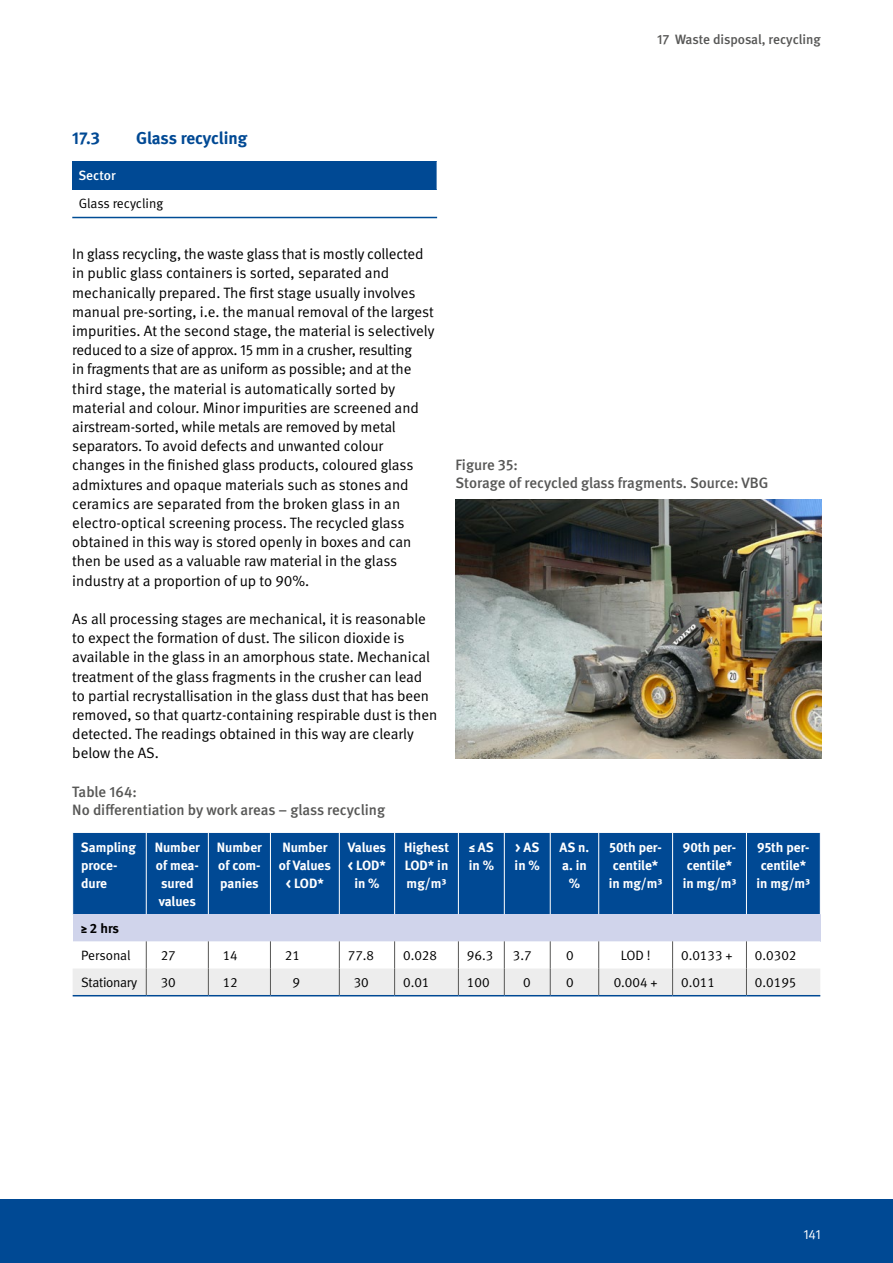
<style>
.page{position:relative;width:893px;height:1263px;background:#fff}
.page>*{position:absolute;margin:0;border:0;box-sizing:border-box;transform-origin:0 0}
.Headlines_H2_1_1{font:700 17.25px "DGUV Meta";color:#004994}
.Innenteil_P_Grundtext{font:15px/19.2px "DGUV Meta";color:#000}
.Tabellen_und_Bilder_P_Tabellenueberschri{font:500 15px/18px "DGUV Meta";color:#575756}
.Tabellen_und_Bilder_X_Bildunterschrift{font:500 15px/18px "DGUV Meta";color:#575756}
.Tabellen_und_Bilder_P_Kopfzeile_Tabelle{font:700 13.5px/18px "DGUV Meta";color:#fff;text-align:center}
.Tabellen_und_Bilder_P_Tabellenzeile_norm{font:13.5px "DGUV Meta";color:#000}
.Tabellen_und_Bilder_P_Tabelle_Fuss{font:13.5px "DGUV Meta";color:#000}
.t1{font:500 13.5px "DGUV Meta";letter-spacing:-.005em;color:#575756}
.Tabellen_und_Graphen_TI{font:13.5px "DGUV Meta";color:#000}
.Tabellen_und_Bilder_P_Tabelle_Fuss-2{font:13.5px "DGUV Meta";letter-spacing:-.02em;color:#000}
.Tabellen_und_Graphen_TK{font:500 13.5px "DGUV Meta";color:#fff}
.Tabellen_und_Bilder_P_Tabelle_Zwischen{font:700 13.5px "DGUV Meta";color:#000}
.t2{font:13.5px "DGUV Meta";color:#fff}
</style>
<div class="page">
<div style="left:0;top:1199px;width:893px;height:64px;background:#004994"></div>
<div style="left:72px;top:161px;width:365px;height:28px;background:#004994"></div>
<hr style="left:72px;top:217px;width:365px;height:1px;background:#004d95">
<div style="left:73px;top:833px;width:747px;height:81px;background:#004994"></div>
<div style="left:73px;top:914px;width:747px;height:27px;background:#d0d4eb"></div>
<hr style="left:146px;top:833px;width:1px;height:81px;background:#fff">
<hr style="left:208px;top:833px;width:1px;height:81px;background:#fff">
<hr style="left:270px;top:833px;width:1px;height:81px;background:#fff">
<hr style="left:339px;top:833px;width:1px;height:81px;background:#fff">
<hr style="left:394px;top:833px;width:1px;height:81px;background:#fff">
<hr style="left:458px;top:833px;width:1px;height:81px;background:#fff">
<hr style="left:504px;top:833px;width:1px;height:81px;background:#fff">
<hr style="left:550px;top:833px;width:1px;height:81px;background:#fff">
<hr style="left:598px;top:833px;width:1px;height:81px;background:#fff">
<hr style="left:672px;top:833px;width:1px;height:81px;background:#fff">
<hr style="left:746px;top:833px;width:1px;height:81px;background:#fff">
<svg style="left:73px;top:941px;width:747px;height:55px"></svg>
<img style="left:455px;top:500px;width:366px;height:258px">
<p class="t1" style="left:657px;top:32px;width:165px">17 Waste disposal, recycling</p>
<h2 class="Headlines_H2_1_1" style="left:72px;top:128px;width:29px">17.3</h2>
<h2 class="Headlines_H2_1_1" style="left:136px;top:128px;width:113px">Glass recycling</h2>
<p class="Tabellen_und_Graphen_TK" style="left:78px;top:168px;width:39px">Sector</p>
<p class="Tabellen_und_Graphen_TI" style="left:79px;top:196px;width:86px">Glass recycling</p>
<p class="Innenteil_P_Grundtext" style="left:72px;top:245px;width:364px">In glass recycling, the waste glass that is mostly collected in public glass containers is sorted, separated and mechanically prepared. The first stage usually involves manual pre-sorting, i.e. the manual removal of the largest impurities. At the second stage, the material is selectively reduced to a size of approx. 15 mm in a crusher, resulting<br>in fragments that are as uniform as possible; and at the third stage, the material is automatically sorted by material and colour. Minor impurities are screened and airstream-sorted, while metals are removed by metal separators. To avoid defects and unwanted colour changes in the finished glass products, coloured glass admixtures and opaque materials such as stones and ceramics are separated from the broken glass in an electro-optical screening process. The recycled glass obtained in this way is stored openly in boxes and can then be used as a valuable raw material in the glass industry at a proportion of up to 90%.</p>
<p class="Innenteil_P_Grundtext" style="left:72px;top:610px;width:367px">As all processing stages are mechanical, it is reasonable to expect the formation of dust. The silicon dioxide is available in the glass in an amorphous state. Mechanical treatment of the glass fragments in the crusher can lead to partial recrystallisation in the glass dust that has been removed, so that quartz-containing respirable dust is then detected. The readings obtained in this way are clearly below the AS.</p>
<p class="Tabellen_und_Bilder_X_Bildunterschrift" style="left:455px;top:457px;width:315px">Figure 35:<br>Storage of recycled glass fragments. Source: VBG</p>
<p class="Tabellen_und_Bilder_P_Tabellenueberschri" style="left:72px;top:783px;width:314px">Table 164:<br>No differentiation by work areas – glass recycling</p>
<p class="Tabellen_und_Bilder_P_Kopfzeile_Tabelle" style="left:81px;top:838px;width:57px;text-align:left">Sampling proce&shy;dure</p>
<p class="Tabellen_und_Bilder_P_Kopfzeile_Tabelle" style="left:155px;top:838px;width:47px">Number of mea&shy;sured values</p>
<p class="Tabellen_und_Bilder_P_Kopfzeile_Tabelle" style="left:217px;top:838px;width:47px;text-align:justify">Number of com&shy;panies</p>
<p class="Tabellen_und_Bilder_P_Kopfzeile_Tabelle" style="left:279px;top:838px;width:53px">Number of Values &lt; LOD*</p>
<p class="Tabellen_und_Bilder_P_Kopfzeile_Tabelle" style="left:348px;top:838px;width:40px">Values &lt; LOD* in %</p>
<p class="Tabellen_und_Bilder_P_Kopfzeile_Tabelle" style="left:404px;top:838px;width:46px;text-align:justify">Highest LOD* in mg/m³</p>
<p class="Tabellen_und_Bilder_P_Kopfzeile_Tabelle" style="left:469px;top:838px;width:27px;text-align:left">≤ AS in %</p>
<p class="Tabellen_und_Bilder_P_Kopfzeile_Tabelle" style="left:515px;top:838px;width:27px;text-align:left">&gt; AS in %</p>
<p class="Tabellen_und_Bilder_P_Kopfzeile_Tabelle" style="left:560px;top:838px;width:31px">AS n. a. in %</p>
<p class="Tabellen_und_Bilder_P_Kopfzeile_Tabelle" style="left:609px;top:838px;width:55px">50th per&shy;centile* in mg/m³</p>
<p class="Tabellen_und_Bilder_P_Kopfzeile_Tabelle" style="left:683px;top:838px;width:55px">90th per&shy;centile* in mg/m³</p>
<p class="Tabellen_und_Bilder_P_Kopfzeile_Tabelle" style="left:757px;top:838px;width:55px">95th per&shy;centile* in mg/m³</p>
<p class="Tabellen_und_Bilder_P_Tabelle_Zwischen" style="left:81px;top:920px;width:39px">≥ 2 hrs</p>
<p class="Tabellen_und_Bilder_P_Tabellenzeile_norm" style="left:81px;top:947px;width:51px">Personal</p>
<p class="Tabellen_und_Bilder_P_Tabellenzeile_norm" style="left:161px;top:947px;width:17px">27</p>
<p class="Tabellen_und_Bilder_P_Tabellenzeile_norm" style="left:223px;top:947px;width:17px">14</p>
<p class="Tabellen_und_Bilder_P_Tabellenzeile_norm" style="left:285px;top:947px;width:17px">21</p>
<p class="Tabellen_und_Bilder_P_Tabellenzeile_norm" style="left:348px;top:947px;width:28px">77.8</p>
<p class="Tabellen_und_Bilder_P_Tabellenzeile_norm" style="left:403px;top:947px;width:35px">0.028</p>
<p class="Tabellen_und_Bilder_P_Tabellenzeile_norm" style="left:467px;top:947px;width:28px">96.3</p>
<p class="Tabellen_und_Bilder_P_Tabellenzeile_norm" style="left:513px;top:947px;width:20px">3.7</p>
<p class="Tabellen_und_Bilder_P_Tabellenzeile_norm" style="left:566px;top:947px;width:9px">0</p>
<p class="Tabellen_und_Bilder_P_Tabellenzeile_norm" style="left:621px;top:947px;width:31px">LOD !</p>
<p class="Tabellen_und_Bilder_P_Tabellenzeile_norm" style="left:681px;top:947px;width:53px">0.0133 +</p>
<p class="Tabellen_und_Bilder_P_Tabellenzeile_norm" style="left:755px;top:947px;width:43px">0.0302</p>
<p class="Tabellen_und_Bilder_P_Tabelle_Fuss-2" style="left:81px;top:975px;width:58px">Stationary</p>
<p class="Tabellen_und_Bilder_P_Tabelle_Fuss" style="left:161px;top:975px;width:17px">30</p>
<p class="Tabellen_und_Bilder_P_Tabelle_Fuss" style="left:223px;top:975px;width:17px">12</p>
<p class="Tabellen_und_Bilder_P_Tabelle_Fuss" style="left:292px;top:975px;width:9px">9</p>
<p class="Tabellen_und_Bilder_P_Tabelle_Fuss" style="left:354px;top:975px;width:17px">30</p>
<p class="Tabellen_und_Bilder_P_Tabelle_Fuss" style="left:403px;top:975px;width:28px">0.01</p>
<p class="Tabellen_und_Bilder_P_Tabelle_Fuss" style="left:467px;top:975px;width:24px">100</p>
<p class="Tabellen_und_Bilder_P_Tabelle_Fuss" style="left:523px;top:975px;width:9px">0</p>
<p class="Tabellen_und_Bilder_P_Tabelle_Fuss" style="left:566px;top:975px;width:9px">0</p>
<p class="Tabellen_und_Bilder_P_Tabelle_Fuss" style="left:614px;top:975px;width:45px">0.004 +</p>
<p class="Tabellen_und_Bilder_P_Tabelle_Fuss" style="left:681px;top:975px;width:35px">0.011</p>
<p class="Tabellen_und_Bilder_P_Tabelle_Fuss" style="left:755px;top:975px;width:43px">0.0195</p>
<p class="t2" style="left:803px;top:1226px;width:19px">141</p>
</div>
